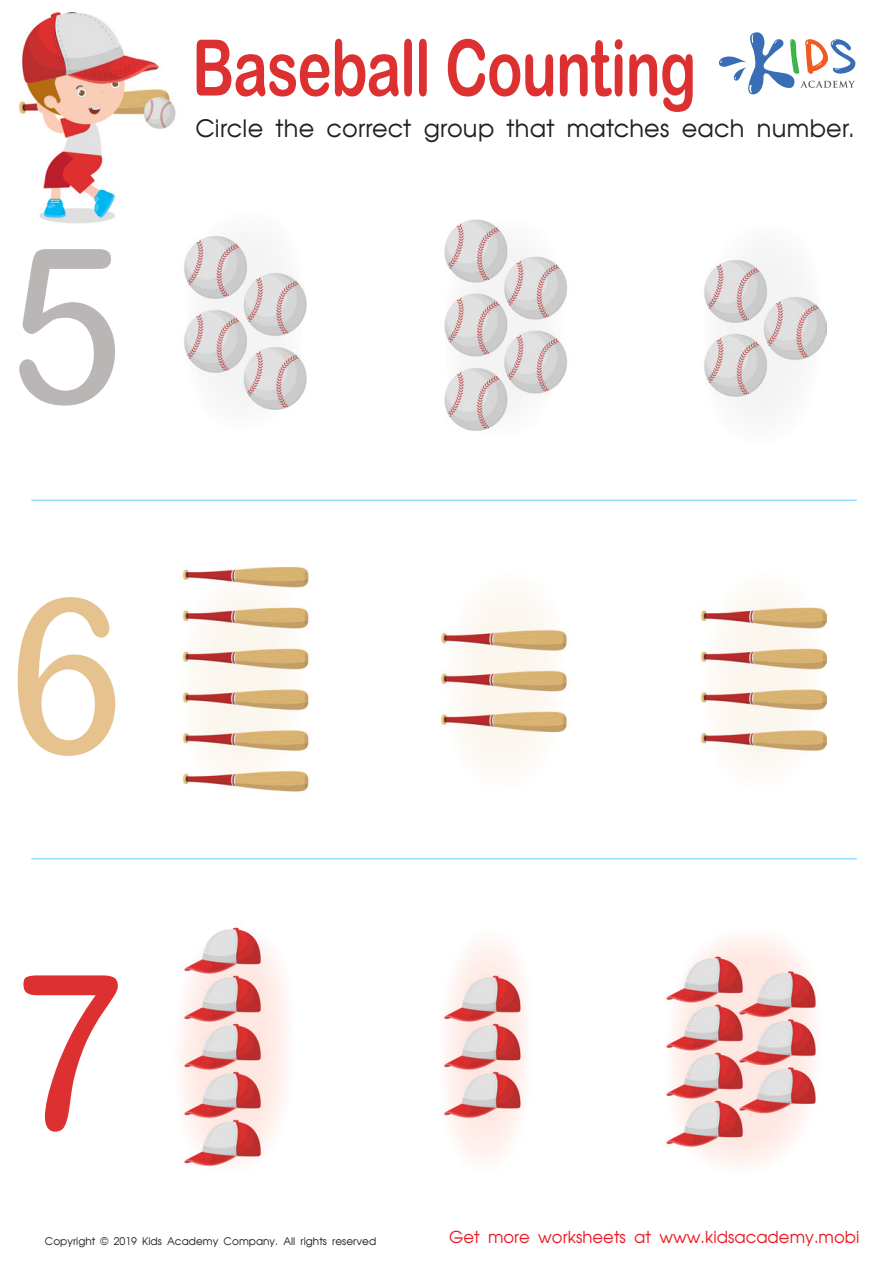
<style>
.page{position:relative;width:893px;height:1263px;background:#fff}
.page>*{position:absolute;margin:0;border:0;box-sizing:border-box;transform-origin:0 0}
.t1{font:225px "Arial Rounded MT Bold";color:#bab6b6;scale:.9 1}
.t2{font:225px "Arial Rounded MT Bold";color:#e6c28f;scale:.9 1}
.t3{font:225px "Arial Rounded MT Bold";color:#dd3131;scale:.9 1}
.t4{font:78px "Arial Rounded MT Bold";letter-spacing:-.02em;color:#dd3131;scale:.75 1}
.t5{font:24px "AG Avant Garde Cyr";letter-spacing:.01em;color:#231f20}
.t6{font:16.5px "AG Avant Garde Cyr";color:#ec1c24}
.t7{font:10.5px "AG Avant Garde Cyr";color:#231f20}
</style>
<div class="page">
<img style="left:18px;top:13px;width:808px;height:1154px">
<svg style="left:18px;top:240px;width:106px;height:175px"></svg>
<svg style="left:18px;top:588px;width:106px;height:177px"></svg>
<svg style="left:18px;top:965px;width:109px;height:177px"></svg>
<hr style="left:31px;top:500px;width:825px;height:1px;background:#93e0ff">
<hr style="left:31px;top:858px;width:825px;height:2px;background:#93e0ff">
<svg style="left:716px;top:30px;width:139px;height:65px"></svg>
<h2 class="t4" style="left:192px;top:22px;width:674px">Baseball Counting</h2>
<h1 class="t1" style="left:5px;top:193px;width:135px">5</h1>
<h1 class="t2" style="left:5px;top:543px;width:135px">6</h1>
<h3 class="t5" style="left:195px;top:114px;width:661px">Circle the correct group that matches each number.</h3>
<h1 class="t3" style="left:5px;top:919px;width:135px">7</h1>
<p class="t7" style="left:45px;top:1235px;width:333px">Copyright © 2019 Kids Academy Company. All rights reserved</p>
<h3 class="t6" style="left:449px;top:1228px;width:412px">Get more worksheets at www.kidsacademy.mobi</h3>
</div>
